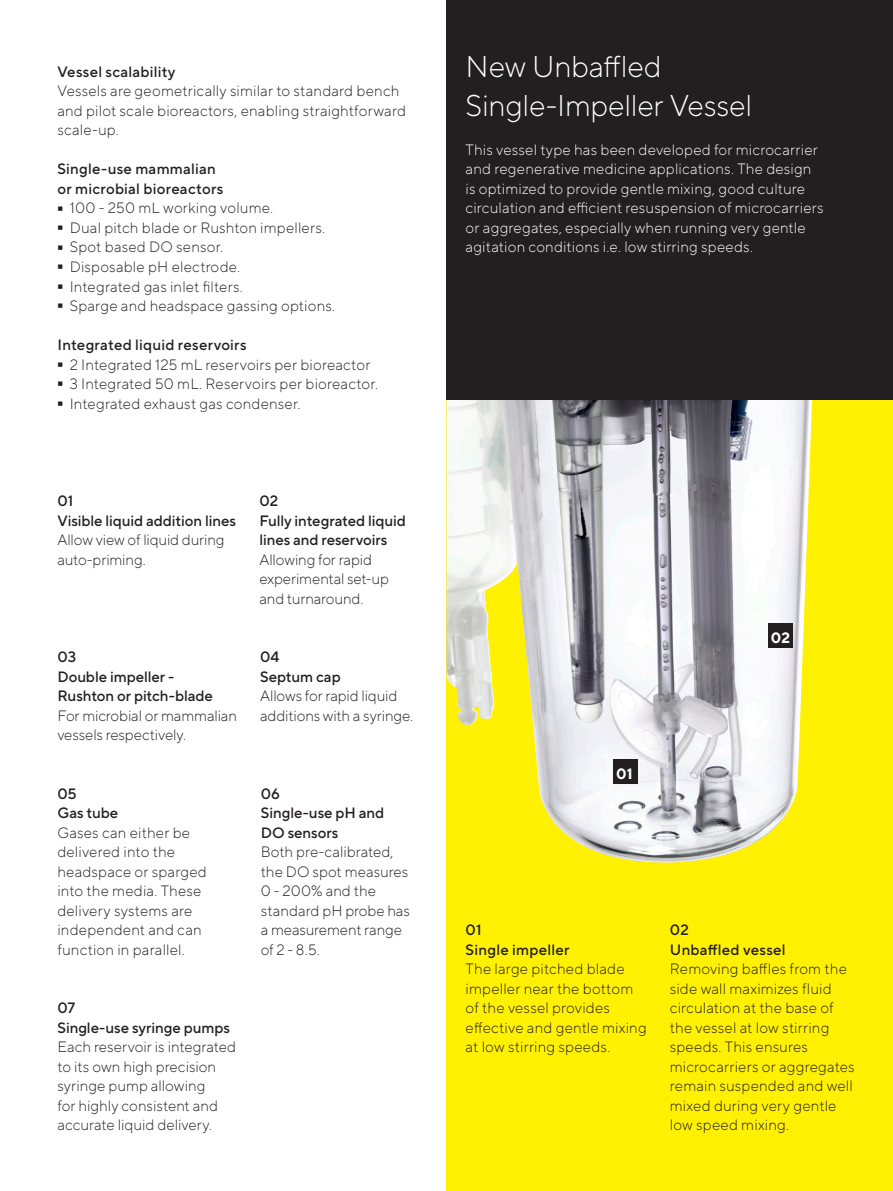
<style>
.page{position:relative;width:893px;height:1191px;background:#fff}
.page>*{position:absolute;margin:0;border:0;box-sizing:border-box;transform-origin:0 0}
.S_Fließtext{font:300 95.25px "TT Norms Pro";color:#231f20;scale:.16 1}
.H3_page_intro{font:300 30px/39px "TT Norms Pro";letter-spacing:-.01em;color:#fff}
._10pt_body_copy{font:300 15px/19.5px "TT Norms Pro";letter-spacing:.01em;color:#231f20}
._10pt_body_copy-2{font:500 15px/19.5px "TT Norms Pro";color:#231f20}
._10pt_body_copy-3{font:300 15px/19.5px "TT Norms Pro";letter-spacing:.015em;color:#fff}
.S_Fließtext-2{font:300 15px "TT Norms Pro";letter-spacing:.015em;color:#231f20}
._10pt_body_copy-4{font:300 15px/19.5px "TT Norms Pro";letter-spacing:-.01em;color:#231f20}
._10pt_body_copy-5{font:700 15px "TT Norms Pro";color:#fff}
</style>
<div class="page">
<svg style="left:446px;top:400px;width:447px;height:791px;fill:#fff101"></svg>
<img style="left:446px;top:400px;width:23px;height:325px">
<div style="left:446px;top:0;width:447px;height:400px;background:#231f20"></div>
<div style="left:768px;top:623px;width:24px;height:24px;background:#231f20"></div>
<div style="left:614px;top:759px;width:24px;height:25px;background:#231f20"></div>
<p class="_10pt_body_copy-2" style="left:57px;top:61px;width:120px">Vessel scalability</p>
<p class="_10pt_body_copy" style="left:57px;top:80px;width:350px">Vessels are geometrically similar to standard bench and pilot scale bioreactors, enabling straightforward scale-up.</p>
<p class="_10pt_body_copy-2" style="left:57px;top:158px;width:168px">Single-use mammalian or microbial bioreactors</p>
<p class="S_Fließtext" style="left:57px;top:135px;width:38px">-</p>
<p class="S_Fließtext-2" style="left:70px;top:197px;width:205px">100 - 250 mL working volume.</p>
<p class="S_Fließtext" style="left:57px;top:154px;width:38px">-</p>
<p class="S_Fließtext-2" style="left:70px;top:217px;width:257px">Dual pitch blade or Rushton impellers.</p>
<p class="S_Fließtext" style="left:57px;top:174px;width:38px">-</p>
<p class="S_Fließtext-2" style="left:70px;top:236px;width:155px">Spot based DO sensor.</p>
<p class="S_Fließtext" style="left:57px;top:193px;width:38px">-</p>
<p class="S_Fließtext-2" style="left:70px;top:256px;width:172px">Disposable pH electrode.</p>
<p class="S_Fließtext" style="left:57px;top:213px;width:38px">-</p>
<p class="S_Fließtext-2" style="left:70px;top:275px;width:175px">Integrated gas inlet filters.</p>
<p class="S_Fließtext" style="left:57px;top:232px;width:38px">-</p>
<p class="S_Fließtext-2" style="left:70px;top:295px;width:267px">Sparge and headspace gassing options.</p>
<p class="_10pt_body_copy-2" style="left:57px;top:334px;width:191px">Integrated liquid reservoirs</p>
<p class="S_Fließtext" style="left:57px;top:291px;width:38px">-</p>
<p class="S_Fließtext-2" style="left:70px;top:353px;width:302px">2 Integrated 125 mL reservoirs per bioreactor</p>
<p class="S_Fließtext" style="left:57px;top:310px;width:38px">-</p>
<p class="S_Fließtext-2" style="left:70px;top:373px;width:310px">3 Integrated 50 mL. Reservoirs per bioreactor.</p>
<p class="S_Fließtext" style="left:57px;top:330px;width:38px">-</p>
<p class="S_Fließtext-2" style="left:70px;top:392px;width:232px">Integrated exhaust gas condenser.</p>
<p class="_10pt_body_copy-2" style="left:57px;top:490px;width:17px">01</p>
<p class="_10pt_body_copy-2" style="left:57px;top:509px;width:180px">Visible liquid addition lines</p>
<p class="_10pt_body_copy-4" style="left:57px;top:529px;width:169px">Allow view of liquid during auto-priming.</p>
<p class="_10pt_body_copy-2" style="left:57px;top:646px;width:20px">03</p>
<p class="_10pt_body_copy-2" style="left:57px;top:665px;width:157px">Double impeller -<br>Rushton or pitch-blade</p>
<p class="_10pt_body_copy" style="left:57px;top:704px;width:181px">For microbial or mammalian vessels respectively.</p>
<p class="_10pt_body_copy-2" style="left:57px;top:782px;width:21px">05</p>
<p class="_10pt_body_copy-2" style="left:57px;top:802px;width:62px">Gas tube</p>
<p class="_10pt_body_copy" style="left:57px;top:821px;width:151px">Gases can either be delivered into the headspace or sparged into the media. These delivery systems are independent and can function in parallel.</p>
<p class="_10pt_body_copy-2" style="left:57px;top:997px;width:19px">07</p>
<p class="_10pt_body_copy-2" style="left:57px;top:1016px;width:174px">Single-use syringe pumps</p>
<p class="_10pt_body_copy" style="left:57px;top:1036px;width:180px">Each reservoir is integrated to its own high precision syringe pump allowing<br>for highly consistent and accurate liquid delivery.</p>
<p class="_10pt_body_copy-2" style="left:259px;top:490px;width:20px">02</p>
<p class="_10pt_body_copy-2" style="left:259px;top:509px;width:148px">Fully integrated liquid lines and reservoirs</p>
<p class="_10pt_body_copy" style="left:259px;top:548px;width:131px">Allowing for rapid experimental set-up and turnaround.</p>
<p class="_10pt_body_copy-2" style="left:260px;top:646px;width:21px">04</p>
<p class="_10pt_body_copy-2" style="left:260px;top:665px;width:82px">Septum cap</p>
<p class="_10pt_body_copy" style="left:260px;top:685px;width:155px">Allows for rapid liquid additions with a syringe.</p>
<p class="_10pt_body_copy-2" style="left:261px;top:782px;width:21px">06</p>
<p class="_10pt_body_copy-2" style="left:261px;top:802px;width:125px">Single-use pH and<br>DO sensors</p>
<p class="_10pt_body_copy" style="left:261px;top:841px;width:151px">Both pre-calibrated, the DO spot measures<br>0 - 200% and the standard pH probe has a measurement range of 2 - 8.5.</p>
<p class="H3_page_intro" style="left:466px;top:45px;width:288px">New Unbaffled<br>Single-Impeller Vessel</p>
<p class="_10pt_body_copy-3" style="left:466px;top:139px;width:359px">This vessel type has been developed for microcarrier and regenerative medicine applications. The design is optimized to provide gentle mixing, good culture circulation and efficient resuspension of microcarriers or aggregates, especially when running very gentle agitation conditions i.e. low stirring speeds.</p>
<p class="_10pt_body_copy-5" style="left:616px;top:763px;width:18px">01</p>
<p class="_10pt_body_copy-5" style="left:771px;top:626px;width:21px">02</p>
<p class="_10pt_body_copy-2" style="left:466px;top:919px;width:18px">01</p>
<p class="_10pt_body_copy-2" style="left:466px;top:938px;width:105px">Single impeller</p>
<p class="_10pt_body_copy" style="left:466px;top:958px;width:183px">The large pitched blade impeller near the bottom of the vessel provides effective and gentle mixing at low stirring speeds.</p>
<p class="_10pt_body_copy-2" style="left:670px;top:919px;width:21px">02</p>
<p class="_10pt_body_copy-2" style="left:670px;top:938px;width:117px">Unbaffled vessel</p>
<p class="_10pt_body_copy" style="left:670px;top:958px;width:186px">Removing baffles from the side wall maximizes fluid circulation at the base of the vessel at low stirring speeds. This ensures microcarriers or aggregates remain suspended and well mixed during very gentle low speed mixing.</p>
</div>
